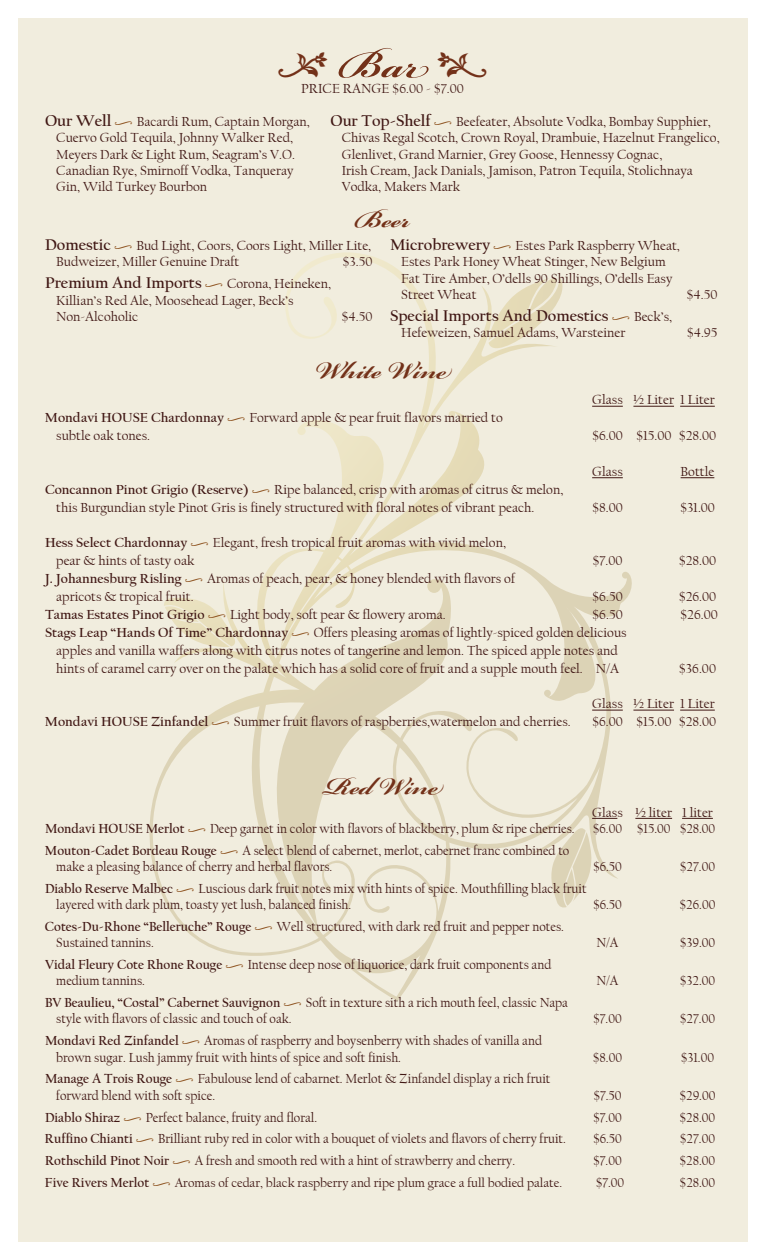
<style>
.page{position:relative;width:765px;height:1260px;background:#fff}
.page>*{position:absolute;margin:0;border:0;box-sizing:border-box;transform-origin:0 0}
.t1{font:700 60px "Bickham Script Pro";color:#733119}
.t2{font:700 37.5px "Bickham Script Pro";letter-spacing:.005em;color:#733119}
.t3{font:37.5px "Ornements ADF";color:#733119}
.t4{font:700 16.25px "Californian FB";color:#401714}
.t5{font:13.75px/16.2px "Californian FB";color:#401714}
.t6{font:13.75px/16.2px "Californian FB";color:#401714;scale:.95 1}
.t7{font:13px "Californian FB";color:#401714}
.s1{font-family:"Ornements ADF";font-weight:400;font-size:37.5px}
.s2{font-weight:700;font-size:16.25px}
.s3{font-family:"Ornements ADF";font-size:12.5px;color:#8c501c}
.s4{font-family:"Ornements ADF";font-weight:400;font-size:12.5px;color:#8c501c}
.s5{font-weight:400;font-size:13.75px}
.s6{font-weight:700}
.s7{font-weight:700;font-size:13.75px}
</style>
<div class="page">
<div style="left:18px;top:18px;width:729px;height:1224px;background:#f1edde"></div>
<svg style="left:149px;top:252px;width:485px;height:749px"></svg>
<hr style="left:592px;top:406px;width:31px;height:1px;background:#401714">
<hr style="left:633px;top:406px;width:41px;height:1px;background:#401714">
<hr style="left:680px;top:406px;width:35px;height:1px;background:#401714">
<hr style="left:592px;top:477px;width:31px;height:1px;background:#401714">
<hr style="left:681px;top:477px;width:33px;height:1px;background:#401714">
<hr style="left:592px;top:710px;width:31px;height:1px;background:#401714">
<hr style="left:633px;top:710px;width:41px;height:1px;background:#401714">
<hr style="left:680px;top:710px;width:35px;height:1px;background:#401714">
<svg style="left:592px;top:818px;width:25px;height:1px"></svg>
<hr style="left:635px;top:818px;width:37px;height:1px;background:#401714">
<hr style="left:682px;top:818px;width:31px;height:1px;background:#401714">
<h1 class="t1" style="left:339px;top:21px;width:150px">Bar <span class="s1">Q</span></h1>
<p class="t5" style="left:342px;top:114px;width:379px;text-indent:-11px"><span class="s2">Our Top-Shelf</span> <span class="s3">B</span> Beefeater, Absolute Vodka, Bombay Supphier, Chivas Regal Scotch, Crown Royal, Drambuie, Hazelnut Frangelico, Glenlivet, Grand Marnier, Grey Goose, Hennessy Cognac,<br>Irish Cream, Jack Danials, Jamison, Patron Tequila, Stolichnaya Vodka, Makers Mark</p>
<h2 class="t2" style="left:355px;top:192px;width:58px">Beer</h2>
<p class="t5" style="left:56px;top:238px;width:316px;text-indent:-11px"><span class="s2">Domestic</span> <span class="s3">B</span> Bud Light, Coors, Coors Light, Miller Lite,<br>Budweizer, Miller Genuine Draft</p>
<h2 class="t3" style="left:278px;top:49px;width:52px">q</h2>
<p class="t5" style="left:301px;top:81px;width:164px">PRICE RANGE $6.00 - $7.00</p>
<p class="t5" style="left:56px;top:114px;width:255px;text-indent:-11px"><span class="s2">Our Well</span> <span class="s3">B</span> Bacardi Rum, Captain Morgan, Cuervo Gold Tequila, Johnny Walker Red, Meyers Dark &amp; Light Rum, Seagram’s V.O.<br>Canadian Rye, Smirnoff Vodka, Tanqueray Gin, Wild Turkey Bourbon</p>
<p class="t5" style="left:401px;top:238px;width:280px;text-indent:-11px"><span class="s2">Microbrewery</span> <span class="s3">B</span> Estes Park Raspberry Wheat, Estes Park Honey Wheat Stinger, New Belgium Fat Tire Amber, O’dells 90 Shillings, O’dells Easy Street Wheat</p>
<p class="t5" style="left:343px;top:254px;width:31px">$3.50</p>
<p class="t4" style="left:45px;top:274px;width:288px">Premium And Imports <span class="s4">B</span> <span class="s5">Corona, Heineken,</span></p>
<p class="t5" style="left:56px;top:292px;width:239px">Killian’s Red Ale, Moosehead Lager, Beck’s<br>Non-Alcoholic</p>
<p class="t5" style="left:687px;top:286px;width:32px">$4.50</p>
<p class="t4" style="left:390px;top:306px;width:284px">Special Imports And Domestics <span class="s4">B</span> <span class="s5">Beck’s,</span></p>
<p class="t5" style="left:401px;top:325px;width:226px">Hefeweizen, Samuel Adams, Warsteiner</p>
<p class="t5" style="left:687px;top:325px;width:32px">$4.95</p>
<h2 class="t2" style="left:315px;top:344px;width:137px">White Wine</h2>
<p class="t5" style="left:592px;top:392px;width:124px">Glass ½ Liter 1 Liter</p>
<p class="t5" style="left:56px;top:409px;width:448px;line-height:17.9px;text-indent:-11px"><span class="s6">Mondavi HOUSE Chardonnay</span> <span class="s3">B</span> Forward apple &amp; pear fruit flavors married to subtle oak tones.</p>
<p class="t5" style="left:342px;top:308px;width:32px">$4.50</p>
<p class="t5" style="left:592px;top:428px;width:126px">$6.00 $15.00 $28.00</p>
<p class="t5" style="left:592px;top:464px;width:32px">Glass</p>
<p class="t5" style="left:681px;top:464px;width:35px">Bottle</p>
<p class="t5" style="left:56px;top:481px;width:509px;line-height:17.9px;text-indent:-11px"><span class="s6">Concannon Pinot Grigio (Reserve)</span> <span class="s3">B</span> Ripe balanced, crisp with aromas of citrus &amp; melon, this Burgundian style Pinot Gris is finely structured with floral notes of vibrant peach.</p>
<p class="t5" style="left:56px;top:534px;width:451px;line-height:17.9px;text-indent:-11px"><span class="s6">Hess Select Chardonnay</span> <span class="s3">B</span> Elegant, fresh tropical fruit aromas with vivid melon, pear &amp; hints of tasty oak</p>
<p class="t5" style="left:56px;top:570px;width:460px;line-height:17.9px;text-indent:-11px"><span class="s6">J. Johannesburg Risling</span> <span class="s3">B</span> Aromas of peach, pear, &amp; honey blended with flavors of apricots &amp; tropical fruit.</p>
<p class="t5" style="left:592px;top:499px;width:32px">$8.00</p>
<p class="t5" style="left:680px;top:499px;width:36px">$31.00</p>
<p class="t5" style="left:592px;top:553px;width:32px">$7.00</p>
<p class="t5" style="left:679px;top:553px;width:39px">$28.00</p>
<p class="t5" style="left:592px;top:589px;width:32px">$6.50</p>
<p class="t5" style="left:679px;top:589px;width:39px">$26.00</p>
<p class="t5" style="left:45px;top:607px;width:402px"><span class="s6">Tamas Estates Pinot Grigio</span> <span class="s3">B</span> Light body, soft pear &amp; flowery aroma.</p>
<p class="t5" style="left:592px;top:607px;width:32px">$6.50</p>
<p class="t5" style="left:680px;top:607px;width:39px">$26.00</p>
<p class="t5" style="left:45px;top:624px;width:583px;line-height:17.9px;text-align:center"><span class="s6">Stags Leap “Hands Of Time” Chardonnay</span> <span class="s3">B</span> Offers pleasing aromas of lightly-spiced golden delicious apples and vanilla waffers along with citrus notes of tangerine and lemon. The spiced apple notes and hints of caramel carry over on the palate which has a solid core of fruit and a supple mouth feel. N/A</p>
<p class="t5" style="left:679px;top:660px;width:39px">$36.00</p>
<p class="t5" style="left:592px;top:696px;width:124px">Glass ½ Liter 1 Liter</p>
<p class="t5" style="left:45px;top:714px;width:527px"><span class="s6">Mondavi HOUSE Zinfandel</span> <span class="s3">B</span> Summer fruit flavors of raspberries,watermelon and cherries.</p>
<p class="t5" style="left:592px;top:714px;width:126px">$6.00 $15.00 $28.00</p>
<h2 class="t2" style="left:323px;top:759px;width:120px">Red Wine</h2>
<p class="t5" style="left:592px;top:804px;width:122px">Glass ½ liter 1 liter</p>
<p class="t6" style="left:45px;top:820px;width:559px"><span class="s6">Mondavi HOUSE Merlot</span> <span class="s3">B</span> Deep garnet in color with flavors of blackberry, plum &amp; ripe cherries.</p>
<p class="t6" style="left:593px;top:820px;width:130px">$6.00 $15.00 $28.00</p>
<p class="t6" style="left:56px;top:842px;width:542px;text-indent:-11px"><span class="s6">Mouton-Cadet Bordeau Rouge</span> <span class="s3">B</span> A select blend of cabernet, merlot, cabernet franc combined to make a pleasing balance of cherry and herbal flavors.</p>
<p class="t6" style="left:593px;top:859px;width:32px">$6.50</p>
<p class="t6" style="left:680px;top:859px;width:38px">$27.00</p>
<p class="t6" style="left:56px;top:880px;width:560px;text-indent:-11px"><span class="s6">Diablo Reserve Malbec</span> <span class="s3">B</span> Luscious dark fruit notes mix with hints of spice. Mouthfilling black fruit layered with dark plum, toasty yet lush, balanced finish.</p>
<p class="t6" style="left:593px;top:897px;width:32px">$6.50</p>
<p class="t6" style="left:680px;top:897px;width:39px">$26.00</p>
<p class="t6" style="left:56px;top:919px;width:536px;text-indent:-11px"><span class="s6">Cotes-Du-Rhone “Belleruche” Rouge</span> <span class="s3">B</span> Well structured, with dark red fruit and pepper notes.<br>Sustained tannins.</p>
<p class="t6" style="left:56px;top:957px;width:523px;text-indent:-11px"><span class="s6">Vidal Fleury Cote Rhone Rouge</span> <span class="s3">B</span> Intense deep nose of liquorice, dark fruit components and medium tannins.</p>
<p class="t6" style="left:56px;top:995px;width:540px;text-indent:-11px"><span class="s6">BV Beaulieu, “Costal” Cabernet Sauvignon</span> <span class="s3">B</span> Soft in texture sith a rich mouth feel, classic Napa style with flavors of classic and touch of oak.</p>
<p class="t6" style="left:56px;top:1033px;width:513px;text-indent:-11px"><span class="s6">Mondavi Red Zinfandel</span> <span class="s3">B</span> Aromas of raspberry and boysenberry with shades of vanilla and brown sugar. Lush jammy fruit with hints of spice and soft finish.</p>
<p class="t6" style="left:56px;top:1071px;width:522px;text-indent:-11px"><span class="s6">Manage A Trois Rouge</span> <span class="s3">B</span> Fabulouse lend of cabarnet. Merlot &amp; Zinfandel display a rich fruit forward blend with soft spice.</p>
<p class="t6" style="left:596px;top:935px;width:25px">N/A</p>
<p class="t6" style="left:680px;top:935px;width:39px">$39.00</p>
<p class="t6" style="left:596px;top:973px;width:25px">N/A</p>
<p class="t6" style="left:680px;top:973px;width:39px">$32.00</p>
<p class="t6" style="left:593px;top:1011px;width:32px">$7.00</p>
<p class="t6" style="left:680px;top:1011px;width:38px">$27.00</p>
<p class="t6" style="left:593px;top:1049px;width:32px">$8.00</p>
<p class="t6" style="left:681px;top:1049px;width:36px">$31.00</p>
<p class="t6" style="left:593px;top:1087px;width:31px">$7.50</p>
<p class="t6" style="left:680px;top:1087px;width:39px">$29.00</p>
<p class="t6" style="left:45px;top:1109px;width:288px"><span class="s6">Diablo Shiraz</span> <span class="s3">B</span> Perfect balance, fruity and floral.</p>
<p class="t6" style="left:593px;top:1109px;width:32px">$7.00</p>
<p class="t6" style="left:680px;top:1109px;width:39px">$28.00</p>
<p class="t6" style="left:45px;top:1131px;width:550px"><span class="s6">Ruffino Chianti</span> <span class="s3">B</span> Brilliant ruby red in color with a bouquet of violets and flavors of cherry fruit.</p>
<p class="t6" style="left:593px;top:1131px;width:32px">$6.50</p>
<p class="t6" style="left:680px;top:1131px;width:38px">$27.00</p>
<p class="t6" style="left:45px;top:1153px;width:496px"><span class="s6">Rothschild Pinot Noir</span> <span class="s3">B</span> A fresh and smooth red with a hint of strawberry and cherry.</p>
<p class="t6" style="left:593px;top:1153px;width:32px">$7.00</p>
<p class="t6" style="left:680px;top:1153px;width:39px">$28.00</p>
<p class="t7" style="left:45px;top:1176px;width:519px"><span class="s7">Five Rivers Merlot</span> <span class="s3">B</span> Aromas of cedar, black raspberry and ripe plum grace a full bodied palate.</p>
<p class="t6" style="left:596px;top:1175px;width:32px">$7.00</p>
<p class="t6" style="left:680px;top:1175px;width:39px">$28.00</p>
</div>
